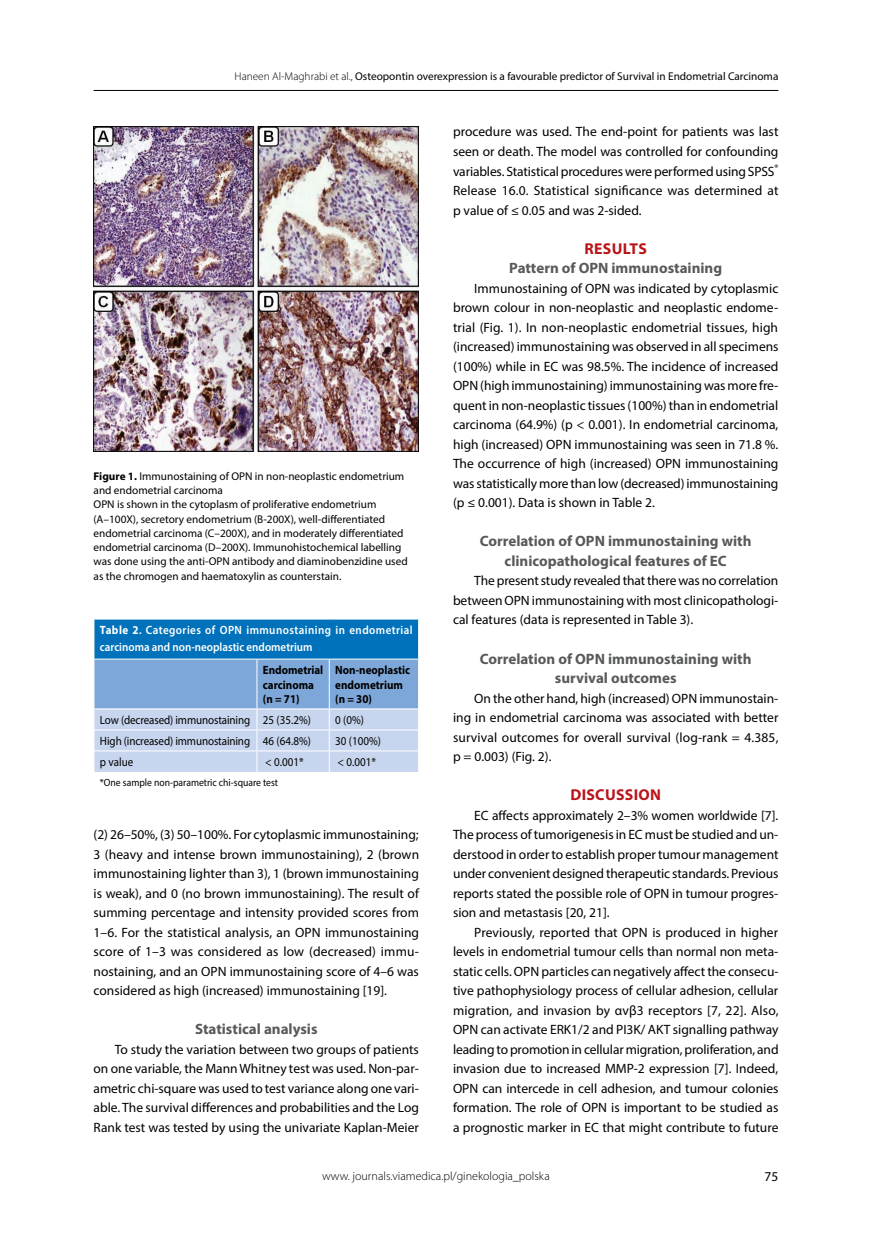
<style>
.page{position:relative;width:872px;height:1234px;background:#fff}
.page>*{position:absolute;margin:0;border:0;box-sizing:border-box;transform-origin:0 0}
.t1{font:700 15.75px "Myriad Pro";letter-spacing:.02em;color:#ba141a}
.t2{font:700 15px/19.5px "Myriad Pro";color:#58595b;text-align:center}
.t3{font:13.5px/19.5px "Myriad Pro";color:#000;text-align:justify}
.t4{font:12px "Myriad Pro";letter-spacing:-.01em;color:#000;scale:.92 1}
.t5{font:600 12px/16.5px "Myriad Pro";letter-spacing:.035em;color:#fff;scale:.92 1}
.t6{font:700 12px/14.4px "Myriad Pro";color:#000;scale:.92 1}
.t7{font:300 12px "Myriad Pro";color:#000}
.t8{font:11.25px/14.2px "Myriad Pro";color:#000}
.t9{font:10.5px "Myriad Pro";color:#000;scale:.92 1}
.s1{font-weight:300}
.s2{font-weight:700}
</style>
<div class="page">
<hr style="left:94px;top:90px;width:684px;height:1px;background:#000">
<div style="left:94px;top:619px;width:324px;height:40px;background:#0072bc"></div>
<hr style="left:94px;top:619px;width:1px;height:39px;background:#fff">
<hr style="left:94px;top:658px;width:163px;height:1px;background:#fff">
<hr style="left:257px;top:658px;width:72px;height:1px;background:#fff">
<hr style="left:329px;top:658px;width:90px;height:1px;background:#fff">
<svg style="left:94px;top:659px;width:325px;height:112px;background:#a9c3e5"></svg>
<img style="left:94px;top:126px;width:325px;height:326px">
<p class="t8" style="left:235px;top:69px;width:545px"><span class="s1">Haneen Al-Maghrabi et al.,</span> Osteopontin overexpression is a favourable predictor of Survival in Endometrial Carcinoma</p>
<p class="t8" style="left:94px;top:468px;width:316px"><span class="s2">Figure 1.</span> Immunostaining of OPN in non-neoplastic endometrium and endometrial carcinoma<br>OPN is shown in the cytoplasm of proliferative endometrium (A–100X), secretory endometrium (B-200X), well-differentiated endometrial carcinoma (C–200X), and in moderately differentiated endometrial carcinoma (D–200X). Immunohistochemical labelling was done using the anti-OPN antibody and diaminobenzidine used as the chromogen and haematoxylin as counterstain.</p>
<p class="t5" style="left:100px;top:621px;width:341px"><span class="s2">Table 2</span>. Categories of OPN immunostaining in endometrial carcinoma and non-neoplastic endometrium</p>
<p class="t6" style="left:263px;top:662px;width:67px">Endometrial carcinoma (n = 71)</p>
<p class="t6" style="left:335px;top:662px;width:83px">Non-neoplastic endometrium (n = 30)</p>
<p class="t4" style="left:100px;top:712px;width:231px">Low (decreased) immunostaining 25 (35.2%)</p>
<p class="t4" style="left:335px;top:712px;width:33px">0 (0%)</p>
<p class="t4" style="left:100px;top:733px;width:231px">High (increased) immunostaining 46 (64.8%)</p>
<p class="t4" style="left:335px;top:733px;width:51px">30 (100%)</p>
<p class="t4" style="left:100px;top:754px;width:38px">p value</p>
<p class="t4" style="left:265px;top:754px;width:43px">&lt; 0.001*</p>
<p class="t4" style="left:337px;top:754px;width:43px">&lt; 0.001*</p>
<p class="t9" style="left:100px;top:775px;width:195px">*One sample non-parametric chi-square test</p>
<p class="t3" style="left:94px;top:824px;width:327px">(2) 26–50%, (3) 50–100%. For cytoplasmic immunostaining; 3 (heavy and intense brown immunostaining), 2 (brown immunostaining lighter than 3), 1 (brown immunostaining is weak), and 0 (no brown immunostaining). The result of summing percentage and intensity provided scores from 1–6. For the statistical analysis, an OPN immunostaining score of 1–3 was considered as low (decreased) immu&shy;nostaining, and an OPN immunostaining score of 4–6 was considered as high (increased) immunostaining [19].</p>
<p class="t2" style="left:195px;top:1018px;width:124px">Statistical analysis</p>
<p class="t3" style="left:94px;top:1039px;width:327px;text-indent:21px">To study the variation between two groups of patients on one variable, the Mann Whitney test was used. Non-par&shy;ametric chi-square was used to test variance along one vari&shy;able. The survival differences and probabilities and the Log Rank test was tested by using the univariate Kaplan-Meier</p>
<p class="t3" style="left:453px;top:122px;width:327px">procedure was used. The end-point for patients was last seen or death. The model was controlled for confounding variables. Statistical procedures were performed using SPSS<sup>® </sup>Release 16.0. Statistical significance was determined at p value of ≤ 0.05 and was 2-sided.</p>
<p class="t1" style="left:584px;top:238px;width:64px">RESULTS</p>
<p class="t2" style="left:509px;top:258px;width:214px">Pattern of OPN immunostaining</p>
<p class="t3" style="left:453px;top:278px;width:327px;text-indent:21px">Immunostaining of OPN was indicated by cytoplasmic brown colour in non-neoplastic and neoplastic endome&shy;trial (Fig. 1). In non-neoplastic endometrial tissues, high (increased) immunostaining was observed in all specimens (100%) while in EC was 98.5%. The incidence of increased OPN (high immunostaining) immunostaining was more fre&shy;quent in non-neoplastic tissues (100%) than in endometrial carcinoma (64.9%) (p &lt; 0.001). In endometrial carcinoma, high (increased) OPN immunostaining was seen in 71.8 %.<br>The occurrence of high (increased) OPN immunostaining was statistically more than low (decreased) immunostaining (p ≤ 0.001). Data is shown in Table 2.</p>
<p class="t2" style="left:480px;top:531px;width:273px">Correlation of OPN immunostaining with clinicopathological features of EC</p>
<p class="t3" style="left:453px;top:571px;width:327px;text-indent:21px">The present study revealed that there was no correlation between OPN immunostaining with most clinicopathologi&shy;cal features (data is represented in Table 3).</p>
<p class="t2" style="left:480px;top:648px;width:273px">Correlation of OPN immunostaining with survival outcomes</p>
<p class="t3" style="left:453px;top:688px;width:327px;text-indent:21px">On the other hand, high (increased) OPN immunostain&shy;ing in endometrial carcinoma was associated with better survival outcomes for overall survival (log-rank = 4.385, p = 0.003) (Fig. 2).</p>
<p class="t1" style="left:570px;top:784px;width:92px">DISCUSSION</p>
<p class="t3" style="left:453px;top:805px;width:327px;text-indent:21px">EC affects approximately 2–3% women worldwide [7].<br>The process of tumorigenesis in EC must be studied and un&shy;derstood in order to establish proper tumour management under convenient designed therapeutic standards. Previous reports stated the possible role of OPN in tumour progres&shy;sion and metastasis [20, 21].</p>
<p class="t3" style="left:453px;top:922px;width:327px;text-indent:21px">Previously, reported that OPN is produced in higher levels in endometrial tumour cells than normal non meta&shy;static cells. OPN particles can negatively affect the consecu&shy;tive pathophysiology process of cellular adhesion, cellular migration, and invasion by αvβ3 receptors [7, 22]. Also, OPN can activate ERK1/2 and PI3K/ AKT signalling pathway leading to promotion in cellular migration, proliferation, and invasion due to increased MMP-2 expression [7]. Indeed, OPN can intercede in cell adhesion, and tumour colonies formation. The role of OPN is important to be studied as a prognostic marker in EC that might contribute to future</p>
<p class="t7" style="left:322px;top:1169px;width:229px">www. journals.viamedica.pl/ginekologia_polska</p>
<p class="t3" style="left:764px;top:1166px;width:15px">75</p>
</div>
